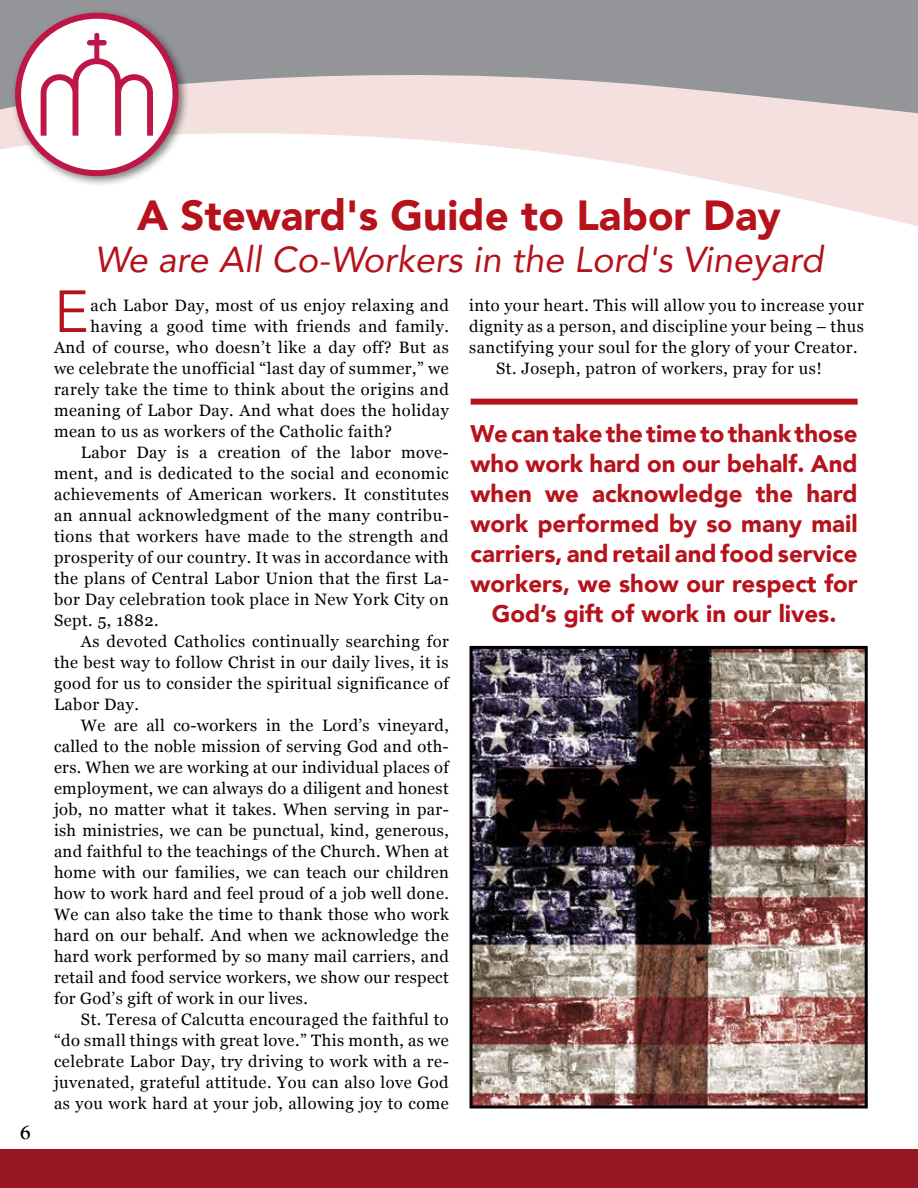
<style>
.page{position:relative;width:918px;height:1188px;background:#fff}
.page>*{position:absolute;margin:0;border:0;box-sizing:border-box;transform-origin:0 0}
.t1{font:58.8px "Avenir";color:#b5121b}
.t2{font:900 42px "Avenir";color:#b5121b}
.t3{font:italic 36px "Avenir";color:#b5121b}
.t4{font:900 24px/30px "Avenir";color:#b5121b;text-align:center}
.t5{font:700 21px "Goudy Old Style T";color:#000}
.t6{font:16.5px "Georgia";letter-spacing:.03em;color:#000}
</style>
<div class="page">
<svg style="left:553px;top:153px;width:365px;height:73px"></svg>
<svg style="left:0;top:0;width:918px;height:153px;background:#bdb7b8"></svg>
<div style="left:10px;top:8px;width:180px;height:180px;background:#000;opacity:.5"></div>
<svg style="left:18px;top:16px;width:158px;height:157px"></svg>
<div style="left:15px;top:13px;width:164px;height:163px;border:6px solid #bd1647;border-radius:50%"></div>
<svg style="left:41px;top:33px;width:112px;height:103px"></svg>
<div style="left:0;top:1149px;width:918px;height:39px;background:#961722"></div>
<img style="left:474px;top:650px;width:390px;height:454px">
<div style="left:470px;top:646px;width:398px;height:462px;border:3px solid #000"></div>
<div style="left:471px;top:399px;width:387px;height:6px;background:#b5121b"></div>
<p class="t5" style="left:20px;top:1121px;width:12px">6</p>
<h2 class="t2" style="left:137px;top:180px;width:645px">A Steward's Guide to Labor Day</h2>
<h3 class="t3" style="left:95px;top:238px;width:730px">We are All Co-Workers in the Lord's Vineyard</h3>
<h1 class="t1" style="left:54px;top:277px;width:36px">E</h1>
<p class="t6" style="left:91px;top:293px;width:360px">ach Labor Day, most of us enjoy relaxing and</p>
<p class="t6" style="left:91px;top:314px;width:360px">having a good time with friends and family.</p>
<p class="t6" style="left:54px;top:335px;width:396px">And of course, who doesn’t like a day off? But as</p>
<p class="t6" style="left:54px;top:356px;width:396px">we celebrate the unofficial “last day of summer,” we</p>
<p class="t6" style="left:54px;top:377px;width:396px">rarely take the time to think about the origins and</p>
<p class="t6" style="left:54px;top:398px;width:396px">meaning of Labor Day. And what does the holiday</p>
<p class="t6" style="left:54px;top:419px;width:340px">mean to us as workers of the Catholic faith?</p>
<p class="t6" style="left:81px;top:440px;width:369px">Labor Day is a creation of the labor move-</p>
<p class="t6" style="left:54px;top:461px;width:396px">ment, and is dedicated to the social and economic</p>
<p class="t6" style="left:54px;top:482px;width:396px">achievements of American workers. It constitutes</p>
<p class="t6" style="left:54px;top:503px;width:396px">an annual acknowledgment of the many contribu-</p>
<p class="t6" style="left:54px;top:524px;width:396px">tions that workers have made to the strength and</p>
<p class="t6" style="left:54px;top:545px;width:396px">prosperity of our country. It was in accordance with</p>
<p class="t6" style="left:54px;top:566px;width:396px">the plans of Central Labor Union that the first La-</p>
<p class="t6" style="left:54px;top:587px;width:396px">bor Day celebration took place in New York City on</p>
<p class="t6" style="left:54px;top:608px;width:106px">Sept. 5, 1882.</p>
<p class="t6" style="left:81px;top:629px;width:369px">As devoted Catholics continually searching for</p>
<p class="t6" style="left:54px;top:650px;width:396px">the best way to follow Christ in our daily lives, it is</p>
<p class="t6" style="left:54px;top:671px;width:396px">good for us to consider the spiritual significance of</p>
<p class="t6" style="left:54px;top:692px;width:86px">Labor Day.</p>
<p class="t6" style="left:81px;top:713px;width:369px">We are all co-workers in the Lord’s vineyard,</p>
<p class="t6" style="left:54px;top:734px;width:396px">called to the noble mission of serving God and oth-</p>
<p class="t6" style="left:54px;top:755px;width:396px">ers. When we are working at our individual places of</p>
<p class="t6" style="left:54px;top:776px;width:396px">employment, we can always do a diligent and honest</p>
<p class="t6" style="left:54px;top:797px;width:396px">job, no matter what it takes. When serving in par-</p>
<p class="t6" style="left:54px;top:818px;width:396px">ish ministries, we can be punctual, kind, generous,</p>
<p class="t6" style="left:54px;top:839px;width:396px">and faithful to the teachings of the Church. When at</p>
<p class="t6" style="left:54px;top:860px;width:396px">home with our families, we can teach our children</p>
<p class="t6" style="left:54px;top:881px;width:396px">how to work hard and feel proud of a job well done.</p>
<p class="t6" style="left:54px;top:902px;width:396px">We can also take the time to thank those who work</p>
<p class="t6" style="left:54px;top:923px;width:396px">hard on our behalf. And when we acknowledge the</p>
<p class="t6" style="left:54px;top:944px;width:396px">hard work performed by so many mail carriers, and</p>
<p class="t6" style="left:54px;top:965px;width:396px">retail and food service workers, we show our respect</p>
<p class="t6" style="left:54px;top:986px;width:255px">for God’s gift of work in our lives.</p>
<p class="t6" style="left:81px;top:1007px;width:369px">St. Teresa of Calcutta encouraged the faithful to</p>
<p class="t6" style="left:54px;top:1028px;width:396px">“do small things with great love.” This month, as we</p>
<p class="t6" style="left:54px;top:1049px;width:396px">celebrate Labor Day, try driving to work with a re-</p>
<p class="t6" style="left:54px;top:1070px;width:396px">juvenated, grateful attitude. You can also love God</p>
<p class="t6" style="left:54px;top:1091px;width:396px">as you work hard at your job, allowing joy to come</p>
<p class="t6" style="left:469px;top:293px;width:396px">into your heart. This will allow you to increase your</p>
<p class="t6" style="left:469px;top:314px;width:396px">dignity as a person, and discipline your being – thus</p>
<p class="t6" style="left:469px;top:335px;width:390px">sanctifying your soul for the glory of your Creator.</p>
<p class="t6" style="left:496px;top:356px;width:327px">St. Joseph, patron of workers, pray for us!</p>
<h3 class="t4" style="left:471px;top:418px;width:389px">We can take the time to thank those who work hard on our behalf. And when we acknowledge the hard work performed by so many mail carriers, and retail and food service workers, we show our respect for<br>God’s gift of work in our lives.</h3>
</div>
